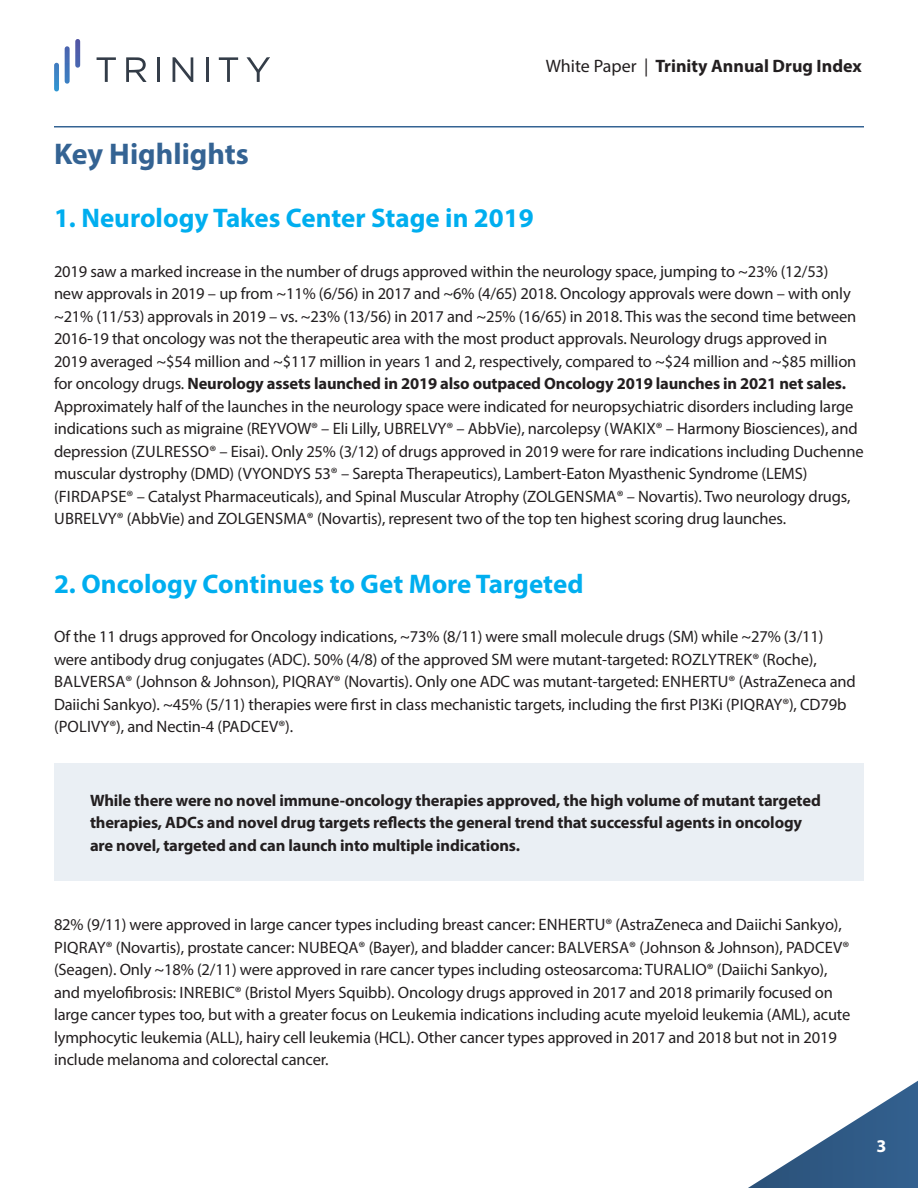
<style>
.page{position:relative;width:918px;height:1188px;background:#fff}
.page>*{position:absolute;margin:0;border:0;box-sizing:border-box;transform-origin:0 0}
.Larger_Blue_Subhead{font:700 30px "Myriad Pro";color:#346393}
.Blue_Subhead_-_Left{font:700 27px "Myriad Pro";color:#00aeef}
.t1{font:700 18px "Myriad Pro";color:#231f20}
.t2{font:700 18px "Myriad Pro";color:#fff}
.Body{font:16.5px/22.5px "Myriad Pro";letter-spacing:-.01em;color:#231f20}
.Body-2{font:700 16.5px/22.5px "Myriad Pro";letter-spacing:-.01em;color:#231f20}
.s1{font-weight:400}
.s2{font-weight:700}
</style>
<div class="page">
<svg style="left:54px;top:63px;width:5px;height:28px"></svg>
<svg style="left:247px;top:57px;width:23px;height:25px"></svg>
<svg style="left:173px;top:57px;width:20px;height:25px"></svg>
<svg style="left:126px;top:57px;width:21px;height:25px"></svg>
<svg style="left:65px;top:39px;width:15px;height:45px"></svg>
<svg style="left:97px;top:57px;width:19px;height:25px"></svg>
<svg style="left:219px;top:57px;width:19px;height:25px"></svg>
<hr style="left:206px;top:57px;width:3px;height:25px;background:#373f4b">
<hr style="left:157px;top:57px;width:3px;height:25px;background:#353e4a">
<hr style="left:54px;top:126px;width:810px;height:2px;background:#346393">
<div style="left:54px;top:763px;width:810px;height:118px;background:#eaeff4"></div>
<svg style="left:748px;top:1080px;width:170px;height:108px"></svg>
<p class="t1" style="left:546px;top:54px;width:318px"><span class="s1">White Paper |</span> Trinity Annual Drug Index</p>
<p class="Larger_Blue_Subhead" style="left:54px;top:134px;width:196px">Key Highlights</p>
<p class="Blue_Subhead_-_Left" style="left:54px;top:201px;width:481px">1. Neurology Takes Center Stage in 2019</p>
<p class="Body" style="left:54px;top:260px;width:811px">2019 saw a marked increase in the number of drugs approved within the neurology space, jumping to ~23% (12/53)<br>new approvals in 2019 – up from ~11% (6/56) in 2017 and ~6% (4/65) 2018. Oncology approvals were down – with only ~21% (11/53) approvals in 2019 – vs. ~23% (13/56) in 2017 and ~25% (16/65) in 2018. This was the second time between 2016-19 that oncology was not the therapeutic area with the most product approvals. Neurology drugs approved in 2019 averaged ~$54 million and ~$117 million in years 1 and 2, respectively, compared to ~$24 million and ~$85 million for oncology drugs. <span class="s2">Neurology assets launched in 2019 also outpaced Oncology 2019 launches in 2021 net sales.<br></span>Approximately half of the launches in the neurology space were indicated for neuropsychiatric disorders including large indications such as migraine (REYVOW® – Eli Lilly, UBRELVY® – AbbVie), narcolepsy (WAKIX® – Harmony Biosciences), and depression (ZULRESSO® – Eisai). Only 25% (3/12) of drugs approved in 2019 were for rare indications including Duchenne muscular dystrophy (DMD) (VYONDYS 53® – Sarepta Therapeutics), Lambert-Eaton Myasthenic Syndrome (LEMS) (FIRDAPSE® – Catalyst Pharmaceuticals), and Spinal Muscular Atrophy (ZOLGENSMA® – Novartis). Two neurology drugs, UBRELVY® (AbbVie) and ZOLGENSMA® (Novartis), represent two of the top ten highest scoring drug launches.</p>
<p class="Blue_Subhead_-_Left" style="left:54px;top:566px;width:531px">2. Oncology Continues to Get More Targeted</p>
<p class="Body" style="left:54px;top:625px;width:803px">Of the 11 drugs approved for Oncology indications, ~73% (8/11) were small molecule drugs (SM) while ~27% (3/11) were antibody drug conjugates (ADC). 50% (4/8) of the approved SM were mutant-targeted: ROZLYTREK® (Roche), BALVERSA® (Johnson &amp; Johnson), PIQRAY® (Novartis). Only one ADC was mutant-targeted: ENHERTU® (AstraZeneca and Daiichi Sankyo). ~45% (5/11) therapies were first in class mechanistic targets, including the first PI3Ki (PIQRAY®), CD79b (POLIVY®), and Nectin-4 (PADCEV®).</p>
<p class="Body-2" style="left:90px;top:788px;width:732px">While there were no novel immune-oncology therapies approved, the high volume of mutant targeted therapies, ADCs and novel drug targets reflects the general trend that successful agents in oncology are novel, targeted and can launch into multiple indications.</p>
<p class="Body" style="left:54px;top:913px;width:798px">82% (9/11) were approved in large cancer types including breast cancer: ENHERTU® (AstraZeneca and Daiichi Sankyo), PIQRAY® (Novartis), prostate cancer: NUBEQA® (Bayer), and bladder cancer: BALVERSA® (Johnson &amp; Johnson), PADCEV® (Seagen). Only ~18% (2/11) were approved in rare cancer types including osteosarcoma: TURALIO® (Daiichi Sankyo), and myelofibrosis: INREBIC® (Bristol Myers Squibb). Oncology drugs approved in 2017 and 2018 primarily focused on large cancer types too, but with a greater focus on Leukemia indications including acute myeloid leukemia (AML), acute lymphocytic leukemia (ALL), hairy cell leukemia (HCL). Other cancer types approved in 2017 and 2018 but not in 2019 include melanoma and colorectal cancer.</p>
<p class="t2" style="left:877px;top:1134px;width:11px">3</p>
</div>
